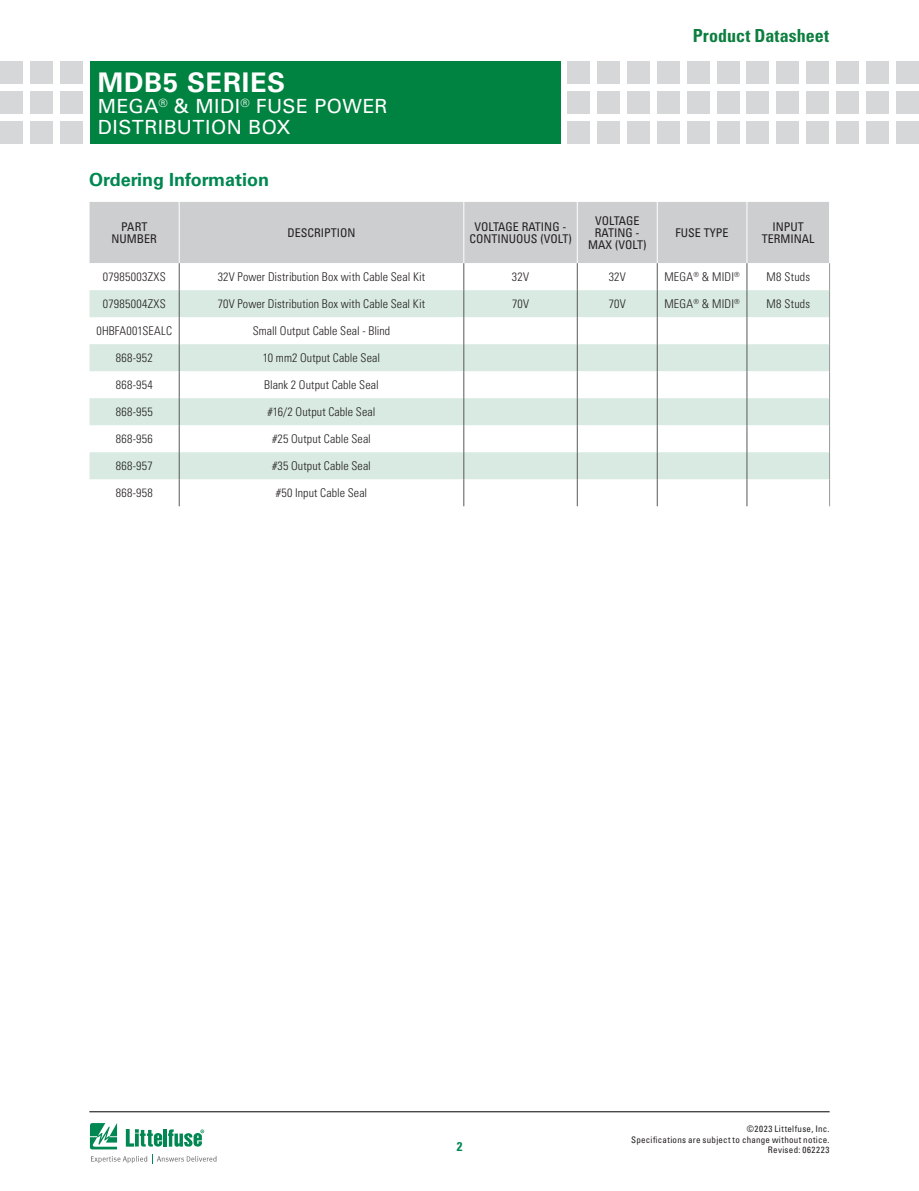
<style>
.page{position:relative;width:919px;height:1191px;background:#fff}
.page>*{position:absolute;margin:0;border:0;box-sizing:border-box;transform-origin:0 0}
.t1{font:700 27px "Univers LT Std";letter-spacing:.03em;color:#fff}
.t2{font:19.5px/21px "Univers LT Std";letter-spacing:.02em;color:#fff}
.t3{font:700 18px "Univers LT Std";color:#008751}
.t4{font:700 condensed 18px "Univers LT Std";color:#0c7e3f}
.t5{font:700 condensed 12.75px "Univers LT Std";color:#008751}
.t6{font:300 condensed 12px "Univers LT Std";letter-spacing:.015em;color:#231f20}
.t7{font:condensed 12px/12px "Univers LT Std";color:#231f20;text-align:center}
.t8{font:condensed 9px/10.8px "Univers LT Std";letter-spacing:.03em;color:#231f20;text-align:right}
</style>
<div class="page">
<hr style="left:89px;top:1111px;width:740px;height:1px;background:#000">
<div style="left:90px;top:61px;width:470px;height:82px;background:#008240"></div>
<div style="left:60px;top:61px;width:23px;height:23px;background:#d5d7d8"></div>
<div style="left:60px;top:91px;width:23px;height:23px;background:#d5d7d8"></div>
<div style="left:60px;top:121px;width:23px;height:22px;background:#d5d7d8"></div>
<div style="left:30px;top:61px;width:23px;height:23px;background:#d5d7d8"></div>
<div style="left:30px;top:91px;width:23px;height:23px;background:#d5d7d8"></div>
<div style="left:30px;top:121px;width:23px;height:22px;background:#d5d7d8"></div>
<div style="left:0;top:61px;width:23px;height:23px;background:#d5d7d8"></div>
<div style="left:0;top:91px;width:23px;height:23px;background:#d5d7d8"></div>
<div style="left:0;top:121px;width:23px;height:22px;background:#d5d7d8"></div>
<div style="left:567px;top:61px;width:23px;height:23px;background:#d5d7d8"></div>
<div style="left:567px;top:91px;width:23px;height:23px;background:#d5d7d8"></div>
<div style="left:567px;top:121px;width:23px;height:22px;background:#d5d7d8"></div>
<div style="left:597px;top:61px;width:23px;height:23px;background:#d5d7d8"></div>
<div style="left:597px;top:91px;width:23px;height:23px;background:#d5d7d8"></div>
<div style="left:597px;top:121px;width:23px;height:22px;background:#d5d7d8"></div>
<div style="left:627px;top:61px;width:23px;height:23px;background:#d5d7d8"></div>
<div style="left:627px;top:91px;width:23px;height:23px;background:#d5d7d8"></div>
<div style="left:627px;top:121px;width:23px;height:22px;background:#d5d7d8"></div>
<div style="left:657px;top:61px;width:22px;height:23px;background:#d5d7d8"></div>
<div style="left:657px;top:91px;width:22px;height:23px;background:#d5d7d8"></div>
<div style="left:657px;top:121px;width:22px;height:22px;background:#d5d7d8"></div>
<div style="left:686px;top:61px;width:23px;height:23px;background:#d5d7d8"></div>
<div style="left:686px;top:91px;width:23px;height:23px;background:#d5d7d8"></div>
<div style="left:686px;top:121px;width:23px;height:22px;background:#d5d7d8"></div>
<div style="left:716px;top:61px;width:23px;height:23px;background:#d5d7d8"></div>
<div style="left:716px;top:91px;width:23px;height:23px;background:#d5d7d8"></div>
<div style="left:716px;top:121px;width:23px;height:22px;background:#d5d7d8"></div>
<div style="left:746px;top:61px;width:23px;height:23px;background:#d5d7d8"></div>
<div style="left:746px;top:91px;width:23px;height:23px;background:#d5d7d8"></div>
<div style="left:746px;top:121px;width:23px;height:22px;background:#d5d7d8"></div>
<div style="left:806px;top:61px;width:22px;height:23px;background:#d5d7d8"></div>
<div style="left:806px;top:91px;width:22px;height:23px;background:#d5d7d8"></div>
<div style="left:806px;top:121px;width:22px;height:22px;background:#d5d7d8"></div>
<div style="left:776px;top:61px;width:23px;height:23px;background:#d5d7d8"></div>
<div style="left:776px;top:91px;width:23px;height:23px;background:#d5d7d8"></div>
<div style="left:776px;top:121px;width:23px;height:22px;background:#d5d7d8"></div>
<div style="left:835px;top:61px;width:23px;height:23px;background:#d5d7d8"></div>
<div style="left:835px;top:91px;width:23px;height:23px;background:#d5d7d8"></div>
<div style="left:835px;top:121px;width:23px;height:22px;background:#d5d7d8"></div>
<div style="left:865px;top:61px;width:23px;height:23px;background:#d5d7d8"></div>
<div style="left:865px;top:91px;width:23px;height:23px;background:#d5d7d8"></div>
<div style="left:865px;top:121px;width:23px;height:22px;background:#d5d7d8"></div>
<div style="left:895px;top:61px;width:23px;height:23px;background:#d5d7d8"></div>
<div style="left:895px;top:91px;width:23px;height:23px;background:#d5d7d8"></div>
<div style="left:895px;top:121px;width:23px;height:22px;background:#d5d7d8"></div>
<svg style="left:90px;top:1123px;width:126px;height:40px"></svg>
<div style="left:90px;top:202px;width:739px;height:61px;background:#cdced0"></div>
<svg style="left:90px;top:263px;width:739px;height:243px"></svg>
<svg style="left:90px;top:290px;width:739px;height:189px;fill:#d8eae1"></svg>
<hr style="left:179px;top:202px;width:1px;height:61px;background:#fff">
<hr style="left:463px;top:202px;width:1px;height:61px;background:#fff">
<hr style="left:577px;top:202px;width:1px;height:61px;background:#fff">
<hr style="left:656px;top:202px;width:1px;height:61px;background:#fff">
<hr style="left:746px;top:202px;width:1px;height:61px;background:#fff">
<svg style="left:179px;top:263px;width:1px;height:243px"></svg>
<svg style="left:463px;top:263px;width:1px;height:243px"></svg>
<svg style="left:577px;top:263px;width:1px;height:243px"></svg>
<svg style="left:657px;top:263px;width:1px;height:243px"></svg>
<svg style="left:746px;top:263px;width:1px;height:243px"></svg>
<svg style="left:829px;top:263px;width:1px;height:243px"></svg>
<h1 class="t1" style="left:98px;top:66px;width:189px">MDB5 SERIES</h1>
<h2 class="t2" style="left:98px;top:96px;width:291px">MEGA<sup>®</sup> &amp; MIDI<sup>®</sup> FUSE POWER<br>DISTRIBUTION BOX</h2>
<h3 class="t3" style="left:89px;top:169px;width:181px">Ordering Information</h3>
<p class="t7" style="left:112px;top:220px;width:47px">PART<br>NUMBER</p>
<p class="t7" style="left:287px;top:226px;width:70px">DESCRIPTION</p>
<p class="t7" style="left:469px;top:220px;width:104px">VOLTAGE RATING -<br>CONTINUOUS (VOLT)</p>
<p class="t7" style="left:588px;top:214px;width:60px">VOLTAGE<br>RATING -<br>MAX (VOLT)</p>
<h3 class="t4" style="left:692px;top:25px;width:138px">Product Datasheet</h3>
<p class="t7" style="left:675px;top:226px;width:54px">FUSE TYPE</p>
<p class="t7" style="left:761px;top:220px;width:54px">INPUT<br>TERMINAL</p>
<p class="t6" style="left:103px;top:269px;width:64px">07985003ZXS</p>
<p class="t6" style="left:218px;top:269px;width:209px">32V Power Distribution Box with Cable Seal Kit</p>
<p class="t6" style="left:512px;top:269px;width:19px">32V</p>
<p class="t6" style="left:608px;top:269px;width:19px">32V</p>
<p class="t6" style="left:664px;top:269px;width:77px">MEGA<sup>®</sup> &amp; MIDI<sup>®</sup></p>
<p class="t6" style="left:766px;top:269px;width:45px">M8 Studs</p>
<p class="t6" style="left:103px;top:296px;width:64px">07985004ZXS</p>
<p class="t6" style="left:218px;top:296px;width:209px">70V Power Distribution Box with Cable Seal Kit</p>
<p class="t6" style="left:512px;top:296px;width:18px">70V</p>
<p class="t6" style="left:608px;top:296px;width:18px">70V</p>
<p class="t6" style="left:664px;top:296px;width:77px">MEGA<sup>®</sup> &amp; MIDI<sup>®</sup></p>
<p class="t6" style="left:766px;top:296px;width:45px">M8 Studs</p>
<p class="t6" style="left:96px;top:323px;width:77px">0HBFA001SEALC</p>
<p class="t6" style="left:253px;top:323px;width:139px">Small Output Cable Seal - Blind</p>
<p class="t6" style="left:116px;top:350px;width:38px">868-952</p>
<p class="t6" style="left:263px;top:350px;width:118px">10 mm2 Output Cable Seal</p>
<p class="t6" style="left:116px;top:377px;width:39px">868-954</p>
<p class="t6" style="left:264px;top:377px;width:116px">Blank 2 Output Cable Seal</p>
<p class="t6" style="left:116px;top:404px;width:38px">868-955</p>
<p class="t6" style="left:267px;top:404px;width:109px">#16/2 Output Cable Seal</p>
<p class="t6" style="left:116px;top:431px;width:38px">868-956</p>
<p class="t6" style="left:272px;top:431px;width:100px">#25 Output Cable Seal</p>
<p class="t6" style="left:116px;top:458px;width:38px">868-957</p>
<p class="t6" style="left:272px;top:458px;width:100px">#35 Output Cable Seal</p>
<p class="t6" style="left:116px;top:485px;width:39px">868-958</p>
<p class="t6" style="left:276px;top:485px;width:93px">#50 Input Cable Seal</p>
<p class="t5" style="left:456px;top:1138px;width:7px">2</p>
<p class="t8" style="left:631px;top:1123px;width:200px">©2023 Littelfuse, Inc.<br>Specifications are subject to change without notice.<br>Revised: 062223</p>
</div>
